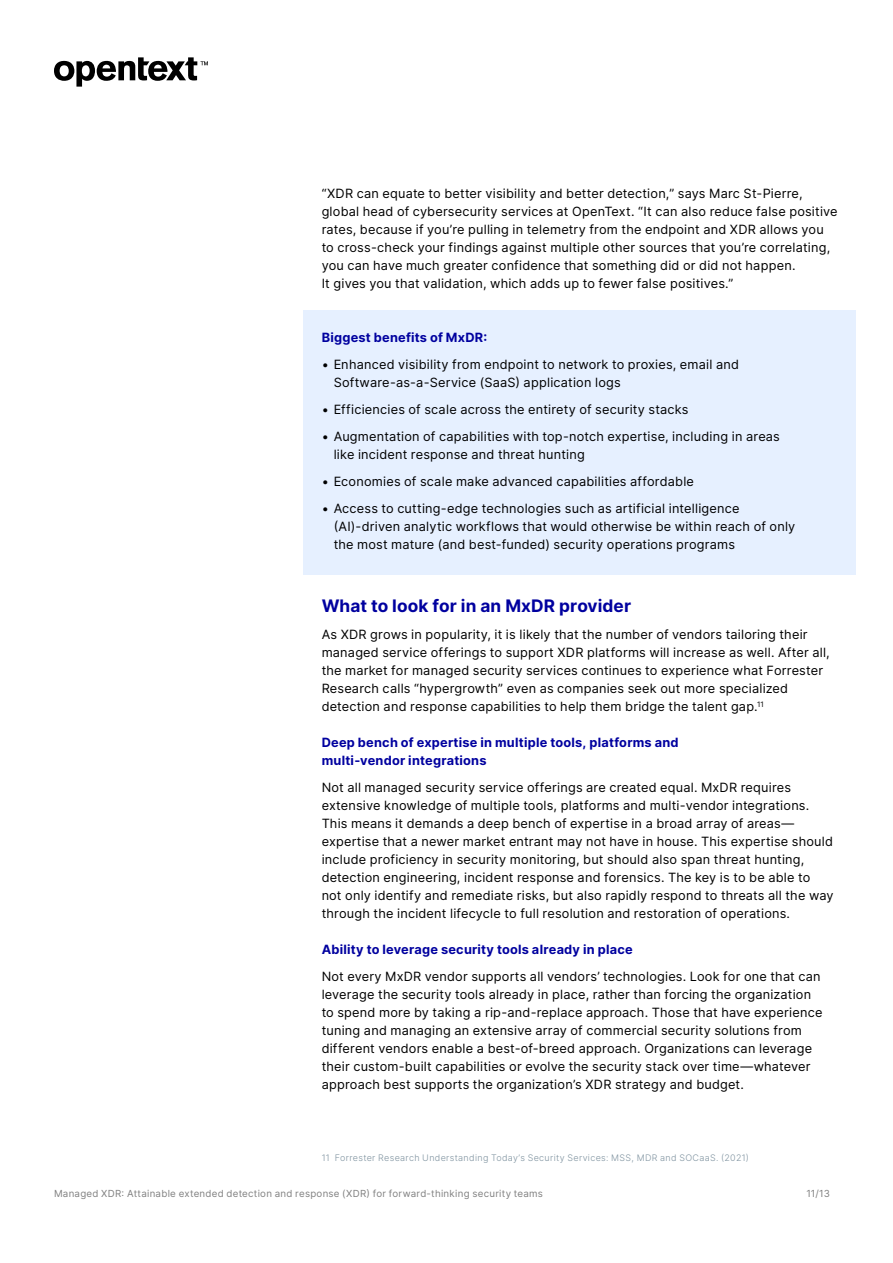
<style>
.page{position:relative;width:893px;height:1263px;background:#fff}
.page>*{position:absolute;margin:0;border:0;box-sizing:border-box;transform-origin:0 0}
.t1{font:700 17.25px "Inter";letter-spacing:.005em;color:#00009f}
.Body{font:12.75px/18px "Inter";letter-spacing:.015em;color:#000}
.Body-2{font:700 12.75px/18px "Inter";letter-spacing:.02em;color:#00009f}
.t2{font:9.75px "Inter";letter-spacing:.025em;color:#808080}
.Footnote{font:300 9px "Inter";letter-spacing:.035em;color:#7e929f}
</style>
<div class="page">
<svg style="left:54px;top:57px;width:154px;height:30px"></svg>
<div style="left:304px;top:311px;width:552px;height:264px;background:#e6f0ff"></div>
<p class="Body" style="left:322px;top:184px;width:517px">“XDR can equate to better visibility and better detection,” says Marc St-Pierre, global head of cybersecurity services at OpenText. “It can also reduce false positive rates, because if you’re pulling in telemetry from the endpoint and XDR allows you to cross-check your findings against multiple other sources that you’re correlating, you can have much greater confidence that something did or did not happen.<br>It gives you that validation, which adds up to fewer false positives.”</p>
<p class="Body-2" style="left:322px;top:328px;width:167px">Biggest benefits of MxDR:</p>
<p class="Body" style="left:334px;top:355px;width:407px;text-indent:-12px">• Enhanced visibility from endpoint to network to proxies, email and<br>Software-as-a-Service (SaaS) application logs</p>
<p class="Body" style="left:322px;top:400px;width:368px">• Efficiencies of scale across the entirety of security stacks</p>
<p class="Body" style="left:334px;top:427px;width:448px;text-indent:-12px">• Augmentation of capabilities with top-notch expertise, including in areas like incident response and threat hunting</p>
<p class="Body" style="left:322px;top:472px;width:374px">• Economies of scale make advanced capabilities affordable</p>
<p class="Body" style="left:334px;top:499px;width:463px;text-indent:-12px">• Access to cutting-edge technologies such as artificial intelligence (AI)-driven analytic workflows that would otherwise be within reach of only the most mature (and best-funded) security operations programs</p>
<h3 class="t1" style="left:322px;top:593px;width:311px">What to look for in an MxDR provider</h3>
<p class="Body" style="left:322px;top:625px;width:510px">As XDR grows in popularity, it is likely that the number of vendors tailoring their managed service offerings to support XDR platforms will increase as well. After all, the market for managed security services continues to experience what Forrester Research calls “hypergrowth” even as companies seek out more specialized detection and response capabilities to help them bridge the talent gap.<sup>11</sup></p>
<h4 class="Body-2" style="left:322px;top:733px;width:358px">Deep bench of expertise in multiple tools, platforms and multi-vendor integrations</h4>
<p class="Body" style="left:322px;top:778px;width:513px">Not all managed security service offerings are created equal. MxDR requires extensive knowledge of multiple tools, platforms and multi-vendor integrations.<br>This means it demands a deep bench of expertise in a broad array of areas— expertise that a newer market entrant may not have in house. This expertise should include proficiency in security monitoring, but should also span threat hunting, detection engineering, incident response and forensics. The key is to be able to<br>not only identify and remediate risks, but also rapidly respond to threats all the way through the incident lifecycle to full resolution and restoration of operations.</p>
<h4 class="Body-2" style="left:322px;top:940px;width:313px">Ability to leverage security tools already in place</h4>
<p class="Body" style="left:322px;top:967px;width:502px">Not every MxDR vendor supports all vendors’ technologies. Look for one that can leverage the security tools already in place, rather than forcing the organization to spend more by taking a rip-and-replace approach. Those that have experience tuning and managing an extensive array of commercial security solutions from different vendors enable a best-of-breed approach. Organizations can leverage their custom-built capabilities or evolve the security stack over time—whatever approach best supports the organization’s XDR strategy and budget.</p>
<p class="Footnote" style="left:322px;top:1151px;width:429px">11 Forrester Research Understanding Today’s Security Services: MSS, MDR and SOCaaS. (2021)</p>
<p class="t2" style="left:54px;top:1186px;width:490px">Managed XDR: Attainable extended detection and response (XDR) for forward-thinking security teams</p>
<p class="t2" style="left:806px;top:1186px;width:25px">11/13</p>
</div>
